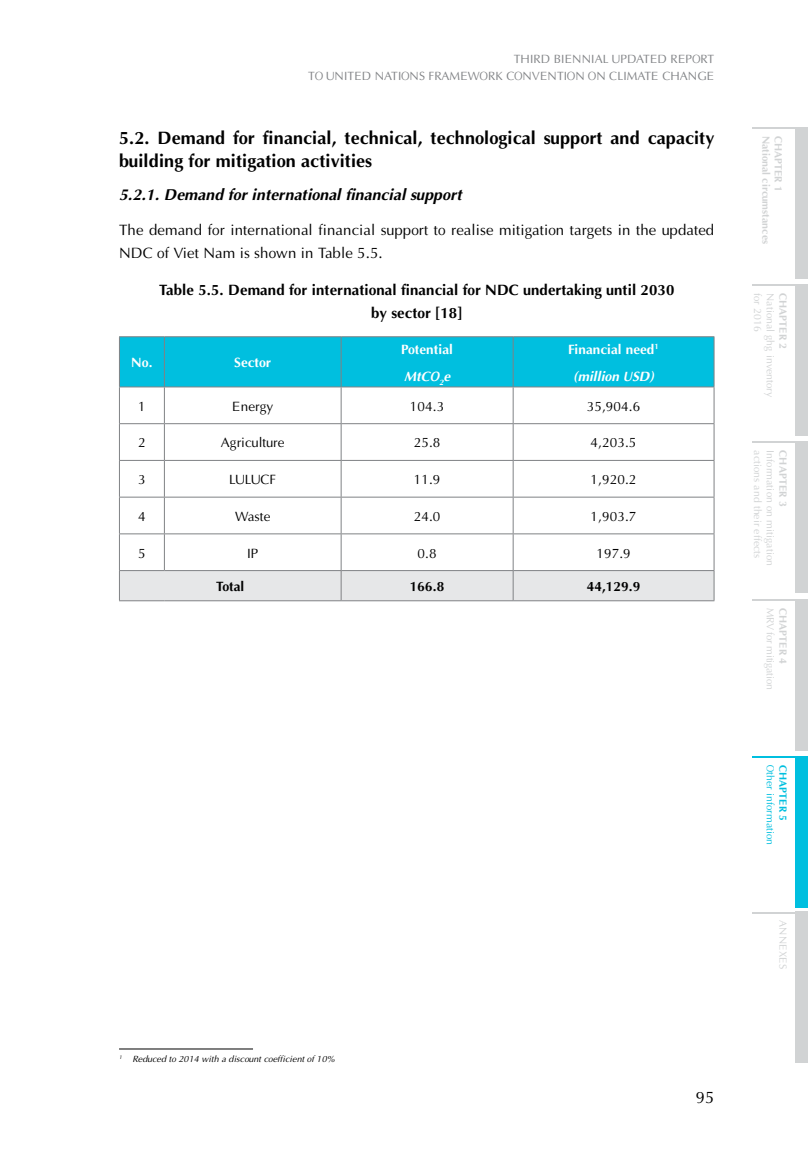
<style>
.page{position:relative;width:808px;height:1149px;background:#fff}
.page>*{position:absolute;margin:0;border:0;box-sizing:border-box;transform-origin:0 0}
.t1{font:700 18px/22.5px "UTM Aptima";color:#000}
.t2{font:16.5px "UTM Aptima";color:#000}
.t3{font:italic 700 15.75px "UTM Aptima";color:#000}
.t4{font:15px/22.5px "UTM Aptima";color:#000}
.t5{font:700 15px/22.5px "UTM Aptima";color:#000;text-align:center}
.t6{font:13.5px "UTM Aptima";color:#000}
.t7{font:700 13.5px/27.5px "UTM Aptima";color:#fff}
.t8{font:700 13.5px "UTM Aptima";color:#000}
.t9{font:12px/16.5px "UTM Aptima";color:#808285;text-align:right}
.t10{font:10.5px "UTM Aptima";color:#d1d3d4}
.t11{font:700 10.5px "UTM Aptima";color:#d1d3d4}
.t12{font:10.5px "UTM Aptima";letter-spacing:-.025em;color:#d1d3d4}
.t13{font:10.5px "UTM Aptima";color:#00bfdf}
.t14{font:700 10.5px "UTM Aptima";color:#00bfdf}
.t15{font:italic 9px "UTM Aptima";color:#000}
.s1{font-style:italic}
</style>
<div class="page">
<hr style="left:753px;top:127px;width:55px;height:1px;background:#d1d3d4">
<div style="left:795px;top:127px;width:13px;height:151px;background:#d1d3d4"></div>
<hr style="left:753px;top:284px;width:55px;height:2px;background:#d1d3d4">
<div style="left:795px;top:284px;width:13px;height:151px;background:#d1d3d4"></div>
<hr style="left:753px;top:599px;width:55px;height:1px;background:#d1d3d4">
<div style="left:795px;top:599px;width:13px;height:151px;background:#d1d3d4"></div>
<hr style="left:753px;top:441px;width:55px;height:2px;background:#d1d3d4">
<div style="left:795px;top:441px;width:13px;height:152px;background:#d1d3d4"></div>
<hr style="left:753px;top:756px;width:55px;height:1px;background:#00bfdf">
<div style="left:795px;top:756px;width:13px;height:151px;background:#00bfdf"></div>
<hr style="left:753px;top:911px;width:55px;height:2px;background:#d1d3d4">
<div style="left:795px;top:911px;width:13px;height:151px;background:#d1d3d4"></div>
<div style="left:120px;top:337px;width:594px;height:49px;background:#00bfdf"></div>
<div style="left:120px;top:571px;width:594px;height:29px;background:#e6e7e8"></div>
<hr style="left:119px;top:336px;width:45px;height:1px;background:#808285">
<hr style="left:119px;top:337px;width:1px;height:49px;background:#808285">
<hr style="left:164px;top:336px;width:177px;height:1px;background:#808285">
<hr style="left:164px;top:337px;width:1px;height:49px;background:#808285">
<hr style="left:341px;top:336px;width:172px;height:1px;background:#808285">
<hr style="left:341px;top:337px;width:1px;height:49px;background:#808285">
<hr style="left:513px;top:336px;width:201px;height:1px;background:#808285">
<hr style="left:513px;top:337px;width:1px;height:49px;background:#808285">
<hr style="left:714px;top:337px;width:1px;height:49px;background:#808285">
<hr style="left:119px;top:386px;width:45px;height:1px;background:#808285">
<hr style="left:119px;top:387px;width:1px;height:36px;background:#808285">
<hr style="left:164px;top:386px;width:177px;height:1px;background:#808285">
<hr style="left:164px;top:387px;width:1px;height:36px;background:#808285">
<hr style="left:341px;top:386px;width:172px;height:1px;background:#808285">
<hr style="left:341px;top:387px;width:1px;height:36px;background:#808285">
<hr style="left:513px;top:386px;width:201px;height:1px;background:#808285">
<hr style="left:513px;top:387px;width:1px;height:36px;background:#808285">
<hr style="left:714px;top:387px;width:1px;height:36px;background:#808285">
<hr style="left:119px;top:423px;width:45px;height:1px;background:#808285">
<hr style="left:119px;top:424px;width:1px;height:36px;background:#808285">
<hr style="left:164px;top:423px;width:177px;height:1px;background:#808285">
<hr style="left:164px;top:424px;width:1px;height:36px;background:#808285">
<hr style="left:341px;top:423px;width:172px;height:1px;background:#808285">
<hr style="left:341px;top:424px;width:1px;height:36px;background:#808285">
<hr style="left:513px;top:423px;width:201px;height:1px;background:#808285">
<hr style="left:513px;top:424px;width:1px;height:36px;background:#808285">
<hr style="left:714px;top:424px;width:1px;height:36px;background:#808285">
<hr style="left:119px;top:460px;width:45px;height:1px;background:#808285">
<hr style="left:119px;top:460px;width:1px;height:36px;background:#808285">
<hr style="left:164px;top:460px;width:177px;height:1px;background:#808285">
<hr style="left:164px;top:460px;width:1px;height:36px;background:#808285">
<hr style="left:341px;top:460px;width:172px;height:1px;background:#808285">
<hr style="left:341px;top:460px;width:1px;height:36px;background:#808285">
<hr style="left:513px;top:460px;width:201px;height:1px;background:#808285">
<hr style="left:513px;top:460px;width:1px;height:36px;background:#808285">
<hr style="left:714px;top:460px;width:1px;height:36px;background:#808285">
<hr style="left:119px;top:496px;width:45px;height:1px;background:#808285">
<hr style="left:119px;top:497px;width:1px;height:36px;background:#808285">
<hr style="left:164px;top:496px;width:177px;height:1px;background:#808285">
<hr style="left:164px;top:497px;width:1px;height:36px;background:#808285">
<hr style="left:341px;top:496px;width:172px;height:1px;background:#808285">
<hr style="left:341px;top:497px;width:1px;height:36px;background:#808285">
<hr style="left:513px;top:496px;width:201px;height:1px;background:#808285">
<hr style="left:513px;top:497px;width:1px;height:36px;background:#808285">
<hr style="left:714px;top:497px;width:1px;height:36px;background:#808285">
<hr style="left:119px;top:533px;width:45px;height:1px;background:#808285">
<hr style="left:119px;top:534px;width:1px;height:36px;background:#808285">
<hr style="left:164px;top:533px;width:177px;height:1px;background:#808285">
<hr style="left:164px;top:534px;width:1px;height:36px;background:#808285">
<hr style="left:341px;top:533px;width:172px;height:1px;background:#808285">
<hr style="left:341px;top:534px;width:1px;height:36px;background:#808285">
<hr style="left:513px;top:533px;width:201px;height:1px;background:#808285">
<hr style="left:513px;top:534px;width:1px;height:36px;background:#808285">
<hr style="left:714px;top:534px;width:1px;height:36px;background:#808285">
<hr style="left:119px;top:570px;width:45px;height:1px;background:#808285">
<hr style="left:119px;top:570px;width:1px;height:30px;background:#808285">
<hr style="left:164px;top:570px;width:177px;height:1px;background:#808285">
<hr style="left:341px;top:570px;width:172px;height:1px;background:#808285">
<hr style="left:341px;top:570px;width:1px;height:30px;background:#808285">
<hr style="left:513px;top:570px;width:201px;height:1px;background:#808285">
<hr style="left:513px;top:570px;width:1px;height:30px;background:#808285">
<hr style="left:714px;top:570px;width:1px;height:30px;background:#808285">
<hr style="left:119px;top:600px;width:45px;height:1px;background:#808285">
<hr style="left:164px;top:600px;width:177px;height:1px;background:#808285">
<hr style="left:341px;top:600px;width:172px;height:1px;background:#808285">
<hr style="left:513px;top:600px;width:201px;height:1px;background:#808285">
<hr style="left:119px;top:1048px;width:134px;height:1px;background:#000">
<p class="t9" style="left:308px;top:50px;width:408px">THIRD BIENNIAL UPDATED REPORT<br>TO UNITED NATIONS FRAMEWORK CONVENTION ON CLIMATE CHANGE</p>
<p class="t1" style="left:119px;top:125px;width:597px">5.2. Demand for financial, technical, technological support and capacity building for mitigation activities</p>
<p class="t3" style="left:119px;top:182px;width:344px">5.2.1. Demand for international financial support</p>
<p class="t4" style="left:119px;top:218px;width:597px">The demand for international financial support to realise mitigation targets in the updated<br>NDC of Viet Nam is shown in Table 5.5.</p>
<p class="t5" style="left:159px;top:277px;width:517px">Table 5.5. Demand for international financial for NDC undertaking until 2030 by sector [18]</p>
<p class="t7" style="left:131px;top:348px;width:23px">No.</p>
<p class="t7" style="left:234px;top:348px;width:39px">Sector</p>
<p class="t7" style="left:401px;top:334px;width:53px">Potential<br><span class="s1">MtCO</span><sub>2</sub><span class="s1">e</span></p>
<p class="t7" style="left:568px;top:334px;width:92px;text-align:center">Financial need<sup>1 </sup><span class="s1">(million USD)</span></p>
<p class="t6" style="left:138px;top:396px;width:9px">1</p>
<p class="t6" style="left:232px;top:396px;width:43px">Energy</p>
<p class="t6" style="left:410px;top:396px;width:36px">104.3</p>
<p class="t6" style="left:587px;top:396px;width:55px">35,904.6</p>
<p class="t6" style="left:138px;top:432px;width:9px">2</p>
<p class="t6" style="left:221px;top:432px;width:65px">Agriculture</p>
<p class="t6" style="left:414px;top:432px;width:28px">25.8</p>
<p class="t6" style="left:591px;top:432px;width:47px">4,203.5</p>
<p class="t6" style="left:138px;top:469px;width:9px">3</p>
<p class="t6" style="left:229px;top:469px;width:49px">LULUCF</p>
<p class="t6" style="left:414px;top:469px;width:28px">11.9</p>
<p class="t6" style="left:591px;top:469px;width:47px">1,920.2</p>
<p class="t6" style="left:138px;top:506px;width:9px">4</p>
<p class="t6" style="left:235px;top:506px;width:37px">Waste</p>
<p class="t6" style="left:414px;top:506px;width:28px">24.0</p>
<p class="t6" style="left:591px;top:506px;width:47px">1,903.7</p>
<p class="t6" style="left:138px;top:542px;width:9px">5</p>
<p class="t6" style="left:247px;top:542px;width:13px">IP</p>
<p class="t6" style="left:418px;top:542px;width:21px">0.8</p>
<p class="t6" style="left:596px;top:542px;width:36px">197.9</p>
<p class="t8" style="left:216px;top:576px;width:30px">Total</p>
<p class="t8" style="left:410px;top:576px;width:36px">166.8</p>
<p class="t8" style="left:587px;top:576px;width:55px">44,129.9</p>
<p class="t15" style="left:119px;top:1051px;width:217px"><sup>1</sup> Reduced to 2014 with a discount coefficient of 10%</p>
<p class="t2" style="left:696px;top:1084px;width:20px">95</p>
<p class="t11" style="left:774px;top:135px;width:110px;rotate:90deg">National circumstances</p>
<p class="t11" style="left:786px;top:135px;width:58px;rotate:90deg">CHAPTER 1</p>
<p class="t10" style="left:766px;top:293px;width:40px;rotate:90deg">for 2016</p>
<p class="t10" style="left:778px;top:293px;width:106px;rotate:90deg">National ghg inventory</p>
<p class="t11" style="left:791px;top:293px;width:58px;rotate:90deg">CHAPTER 2</p>
<p class="t10" style="left:766px;top:450px;width:110px;rotate:90deg">actions and their effects</p>
<p class="t10" style="left:778px;top:450px;width:117px;rotate:90deg">Information on mitigation</p>
<p class="t11" style="left:791px;top:450px;width:58px;rotate:90deg">CHAPTER 3</p>
<p class="t12" style="left:778px;top:607px;width:83px;rotate:90deg">Mrv for mitigation</p>
<p class="t11" style="left:791px;top:607px;width:58px;rotate:90deg">CHAPTER 4</p>
<p class="t13" style="left:778px;top:764px;width:82px;rotate:90deg">Other information</p>
<p class="t14" style="left:791px;top:764px;width:58px;rotate:90deg">CHAPTER 5</p>
<p class="t10" style="left:791px;top:920px;width:50px;rotate:90deg">ANNEXES</p>
</div>
